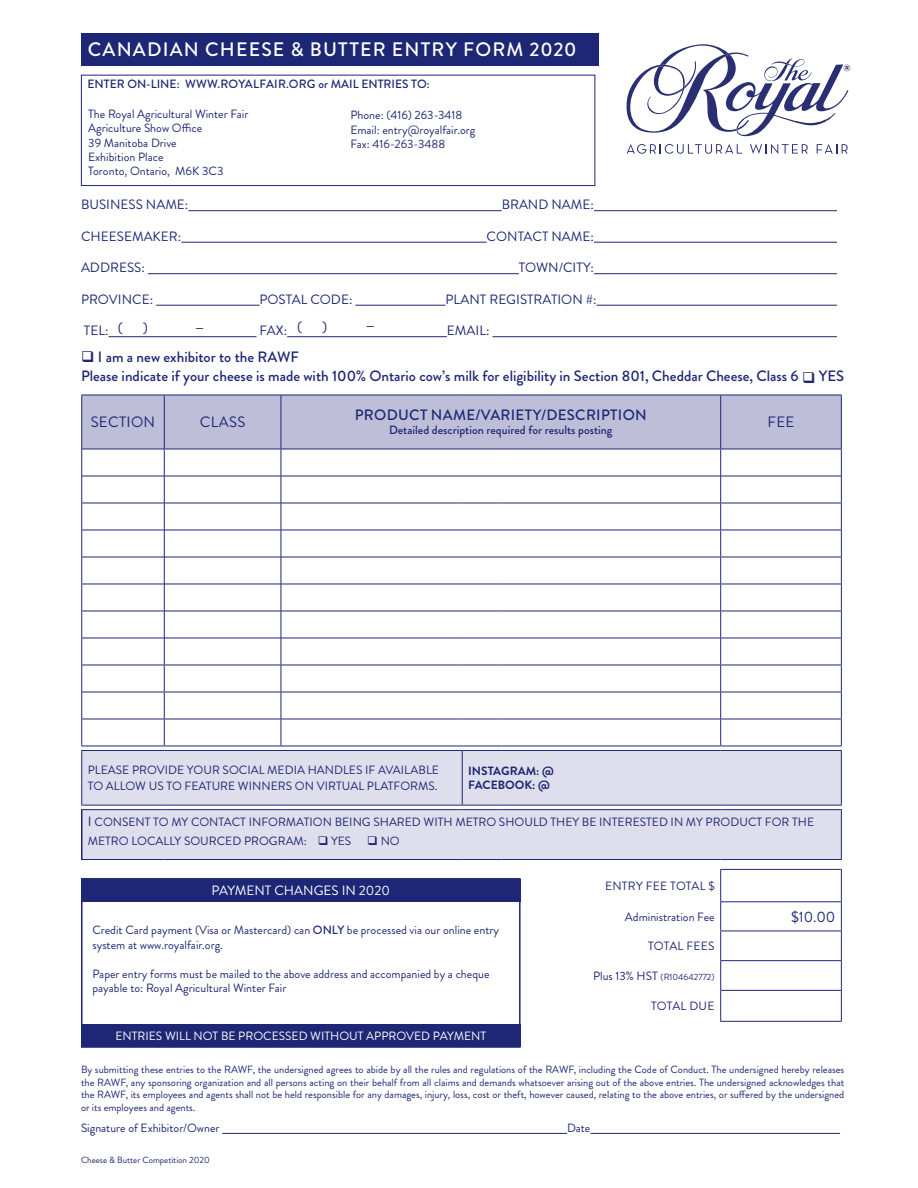
<style>
.page{position:relative;width:918px;height:1188px;background:#fff}
.page>*{position:absolute;margin:0;border:0;box-sizing:border-box;transform-origin:0 0}
.t1{font:500 19.5px "Brandon Grotesque";letter-spacing:.06em;color:#fff}
.t2{font:18px "Brandon Grotesque";color:#1e2775}
.t3{font:500 15px "Brandon Grotesque";color:#1e2775}
.t4{font:500 15px "Brandon Grotesque";letter-spacing:.02em;color:#1e2775}
.t5{font:15px "Brandon Grotesque";letter-spacing:.02em;color:#1e2775}
.t6{font:13.5px "Brandon Grotesque";color:#1e2775}
.t7{font:13.5px "Brandon Grotesque";color:#fff}
.t8{font:12px/14.4px "Brandon Grotesque";color:#1e2775}
.t9{font:500 12px "Brandon Grotesque";color:#1e2775}
.t10{font:12px "Brandon Grotesque";color:#fff}
.t11{font:12px "Brandon Grotesque";letter-spacing:.02em;color:#1e2775}
.t12{font:700 12px "Brandon Grotesque";color:#1e2775}
.t13{font:10.5px/12.6px "Brandon Grotesque";color:#1e2775;text-align:justify}
.t14{font:9px "Brandon Grotesque";color:#1e2775}
.s1{font-size:13.5px}
.s2{font-weight:500}
.s3{font-size:12px}
</style>
<div class="page">
<hr style="left:188px;top:210px;width:314px;height:1px;background:#1e2775">
<hr style="left:594px;top:210px;width:243px;height:1px;background:#1e2775">
<hr style="left:181px;top:242px;width:306px;height:1px;background:#1e2775">
<hr style="left:594px;top:242px;width:243px;height:1px;background:#1e2775">
<hr style="left:148px;top:273px;width:371px;height:1px;background:#1e2775">
<hr style="left:594px;top:273px;width:243px;height:1px;background:#1e2775">
<hr style="left:156px;top:305px;width:103px;height:1px;background:#1e2775">
<hr style="left:355px;top:305px;width:91px;height:1px;background:#1e2775">
<hr style="left:597px;top:305px;width:240px;height:1px;background:#1e2775">
<hr style="left:109px;top:336px;width:147px;height:1px;background:#1e2775">
<hr style="left:287px;top:336px;width:160px;height:1px;background:#1e2775">
<hr style="left:492px;top:336px;width:345px;height:1px;background:#1e2775">
<div style="left:82px;top:751px;width:759px;height:108px;background:#dfdeec"></div>
<svg style="left:82px;top:806px;width:759px;height:3px"></svg>
<hr style="left:81px;top:809px;width:83px;height:1px;background:#1e2775">
<hr style="left:164px;top:809px;width:117px;height:1px;background:#1e2775">
<hr style="left:281px;top:809px;width:181px;height:1px;background:#1e2775">
<hr style="left:462px;top:809px;width:40px;height:1px;background:#1e2775">
<hr style="left:502px;top:809px;width:219px;height:1px;background:#1e2775">
<hr style="left:721px;top:809px;width:121px;height:1px;background:#1e2775">
<hr style="left:841px;top:810px;width:1px;height:49px;background:#1e2775">
<hr style="left:81px;top:859px;width:83px;height:1px;background:#1e2775">
<hr style="left:164px;top:859px;width:117px;height:1px;background:#1e2775">
<hr style="left:281px;top:859px;width:181px;height:1px;background:#1e2775">
<hr style="left:462px;top:859px;width:40px;height:1px;background:#1e2775">
<hr style="left:502px;top:859px;width:219px;height:1px;background:#1e2775">
<hr style="left:721px;top:859px;width:121px;height:1px;background:#1e2775">
<hr style="left:81px;top:810px;width:1px;height:49px;background:#1e2775">
<hr style="left:462px;top:751px;width:1px;height:54px;background:#1e2775">
<hr style="left:720px;top:869px;width:122px;height:1px;background:#1e2775">
<hr style="left:720px;top:870px;width:1px;height:31px;background:#1e2775">
<hr style="left:841px;top:870px;width:1px;height:31px;background:#1e2775">
<hr style="left:720px;top:901px;width:122px;height:1px;background:#1e2775">
<hr style="left:720px;top:931px;width:122px;height:1px;background:#1e2775">
<hr style="left:720px;top:960px;width:122px;height:1px;background:#1e2775">
<svg style="left:720px;top:902px;width:1px;height:88px"></svg>
<svg style="left:841px;top:902px;width:1px;height:88px"></svg>
<hr style="left:720px;top:990px;width:122px;height:1px;background:#1e2775">
<hr style="left:720px;top:991px;width:1px;height:30px;background:#1e2775">
<hr style="left:841px;top:991px;width:1px;height:30px;background:#1e2775">
<hr style="left:720px;top:1021px;width:122px;height:1px;background:#1e2775">
<svg style="left:81px;top:395px;width:761px;height:351px"></svg>
<hr style="left:81px;top:746px;width:83px;height:1px;background:#1e2775">
<hr style="left:164px;top:746px;width:117px;height:1px;background:#1e2775">
<hr style="left:281px;top:746px;width:181px;height:1px;background:#1e2775">
<hr style="left:462px;top:746px;width:40px;height:1px;background:#1e2775">
<hr style="left:502px;top:746px;width:219px;height:1px;background:#1e2775">
<hr style="left:721px;top:746px;width:121px;height:1px;background:#1e2775">
<hr style="left:81px;top:750px;width:83px;height:1px;background:#1e2775">
<hr style="left:81px;top:751px;width:1px;height:54px;background:#1e2775">
<hr style="left:164px;top:750px;width:117px;height:1px;background:#1e2775">
<hr style="left:281px;top:750px;width:181px;height:1px;background:#1e2775">
<hr style="left:462px;top:750px;width:40px;height:1px;background:#1e2775">
<hr style="left:502px;top:750px;width:219px;height:1px;background:#1e2775">
<hr style="left:721px;top:750px;width:121px;height:1px;background:#1e2775">
<hr style="left:841px;top:751px;width:1px;height:54px;background:#1e2775">
<hr style="left:81px;top:805px;width:83px;height:1px;background:#1e2775">
<hr style="left:164px;top:805px;width:117px;height:1px;background:#1e2775">
<hr style="left:281px;top:805px;width:181px;height:1px;background:#1e2775">
<hr style="left:462px;top:805px;width:40px;height:1px;background:#1e2775">
<hr style="left:502px;top:805px;width:219px;height:1px;background:#1e2775">
<hr style="left:721px;top:805px;width:121px;height:1px;background:#1e2775">
<hr style="left:222px;top:1133px;width:345px;height:1px;background:#1e2775">
<hr style="left:590px;top:1133px;width:250px;height:1px;background:#1e2775">
<div style="left:81px;top:33px;width:517px;height:33px;background:#1e2775"></div>
<svg style="left:627px;top:144px;width:115px;height:10px"></svg>
<svg style="left:750px;top:144px;width:58px;height:10px"></svg>
<svg style="left:817px;top:144px;width:31px;height:10px"></svg>
<svg style="left:627px;top:44px;width:223px;height:92px"></svg>
<div style="left:81px;top:75px;width:514px;height:111px;border:1px solid #1e2775"></div>
<div style="left:81px;top:878px;width:440px;height:170px;border:2px solid #1e2775"></div>
<div style="left:81px;top:1025px;width:440px;height:22px;background:#1e2775"></div>
<div style="left:81px;top:879px;width:440px;height:22px;background:#1e2775"></div>
<p class="t1" style="left:88px;top:36px;width:490px">CANADIAN CHEESE &amp; BUTTER ENTRY FORM 2020</p>
<p class="t9" style="left:87px;top:76px;width:344px">ENTER ON-LINE: WWW.ROYALFAIR.ORG or MAIL ENTRIES TO:</p>
<p class="t8" style="left:88px;top:107px;width:162px">The Royal Agricultural Winter Fair</p>
<p class="t8" style="left:88px;top:121px;width:115px">Agriculture Show Office</p>
<p class="t8" style="left:88px;top:135px;width:90px">39 Manitoba Drive</p>
<p class="t8" style="left:88px;top:150px;width:77px">Exhibition Place</p>
<p class="t8" style="left:88px;top:164px;width:137px">Toronto, Ontario, M6K 3C3</p>
<p class="t8" style="left:351px;top:108px;width:113px">Phone: (416) 263-3418</p>
<p class="t8" style="left:351px;top:123px;width:126px">Email: entry@royalfair.org<br>Fax: 416-263-3488</p>
<p class="t6" style="left:81px;top:195px;width:109px">BUSINESS NAME:</p>
<p class="t6" style="left:502px;top:195px;width:94px">BRAND NAME:</p>
<p class="t6" style="left:81px;top:227px;width:102px">CHEESEMAKER:</p>
<p class="t6" style="left:487px;top:227px;width:109px">CONTACT NAME:</p>
<p class="t6" style="left:81px;top:258px;width:65px">ADDRESS:</p>
<p class="t6" style="left:519px;top:258px;width:77px">TOWN/CITY:</p>
<p class="t6" style="left:81px;top:290px;width:74px">PROVINCE:</p>
<p class="t6" style="left:259px;top:290px;width:94px">POSTAL CODE:</p>
<p class="t6" style="left:446px;top:290px;width:153px">PLANT REGISTRATION #:</p>
<p class="t6" style="left:84px;top:321px;width:26px">TEL:</p>
<p class="t6" style="left:259px;top:321px;width:29px">FAX:</p>
<p class="t6" style="left:447px;top:321px;width:44px">EMAIL:</p>
<p class="t3" style="left:81px;top:346px;width:220px">❑ I am a new exhibitor to the RAWF</p>
<p class="t3" style="left:81px;top:366px;width:765px">Please indicate if your cheese is made with 100% Ontario cow’s milk for eligibility in Section 801, Cheddar Cheese, Class 6 ❑ YES</p>
<p class="t5" style="left:91px;top:412px;width:66px">SECTION</p>
<p class="t5" style="left:200px;top:412px;width:47px">CLASS</p>
<p class="t2" style="left:194px;top:315px;width:12px">–</p>
<p class="t5" style="left:297px;top:317px;width:7px">(</p>
<p class="t5" style="left:322px;top:317px;width:7px">)</p>
<p class="t2" style="left:365px;top:313px;width:12px">–</p>
<p class="t5" style="left:118px;top:318px;width:7px">(</p>
<p class="t5" style="left:143px;top:318px;width:7px">)</p>
<p class="t4" style="left:355px;top:405px;width:294px">PRODUCT NAME/VARIETY/DESCRIPTION</p>
<p class="t9" style="left:389px;top:422px;width:225px">Detailed description required for results posting</p>
<p class="t5" style="left:768px;top:412px;width:28px">FEE</p>
<p class="t8" style="left:88px;top:762px;width:353px;line-height:16.2px">PLEASE PROVIDE YOUR SOCIAL MEDIA HANDLES IF AVAILABLE<br>TO ALLOW US TO FEATURE WINNERS ON VIRTUAL PLATFORMS.</p>
<p class="t12" style="left:468px;top:762px;width:87px">INSTAGRAM: @</p>
<p class="t12" style="left:468px;top:777px;width:83px">FACEBOOK: @</p>
<p class="t8" style="left:88px;top:812px;width:728px;line-height:19.5px"><span class="s1">I</span> CONSENT TO MY CONTACT INFORMATION BEING SHARED WITH METRO SHOULD THEY BE INTERESTED IN MY PRODUCT FOR THE<br>METRO LOCALLY SOURCED PROGRAM: ❑ YES</p>
<p class="t8" style="left:367px;top:834px;width:34px">❑ NO</p>
<p class="t7" style="left:212px;top:881px;width:180px">PAYMENT CHANGES IN 2020</p>
<p class="t8" style="left:92px;top:923px;width:408px">Credit Card payment (Visa or Mastercard) can <span class="s2">ONLY</span> be processed via our online entry system at www.royalfair.org.</p>
<p class="t8" style="left:92px;top:966px;width:399px">Paper entry forms must be mailed to the above address and accompanied by a cheque payable to: Royal Agricultural Winter Fair</p>
<p class="t10" style="left:115px;top:1028px;width:372px">ENTRIES WILL NOT BE PROCESSED WITHOUT APPROVED PAYMENT</p>
<p class="t11" style="left:605px;top:877px;width:111px">ENTRY FEE TOTAL $</p>
<p class="t8" style="left:625px;top:909px;width:91px">Administration Fee</p>
<p class="t5" style="left:791px;top:906px;width:46px">$10.00</p>
<p class="t11" style="left:648px;top:938px;width:68px">TOTAL FEES</p>
<p class="t14" style="left:593px;top:970px;width:123px"><span class="s3">Plus 13% HST</span> (R104642772)</p>
<p class="t8" style="left:651px;top:999px;width:65px">TOTAL DUE</p>
<p class="t13" style="left:81px;top:1063px;width:765px">By submitting these entries to the RAWF, the undersigned agrees to abide by all the rules and regulations of the RAWF, including the Code of Conduct. The undersigned hereby releases the RAWF, any sponsoring organization and all persons acting on their behalf from all claims and demands whatsoever arising out of the above entries. The undersigned acknowledges that the RAWF, its employees and agents shall not be held responsible for any damages, injury, loss, cost or theft, however caused, relating to the above entries, or suffered by the undersigned or its employees and agents.</p>
<p class="t8" style="left:81px;top:1121px;width:140px">Signature of Exhibitor/Owner</p>
<p class="t8" style="left:567px;top:1121px;width:25px">Date</p>
<p class="t14" style="left:81px;top:1154px;width:130px">Cheese &amp; Butter Competition 2020</p>
</div>
